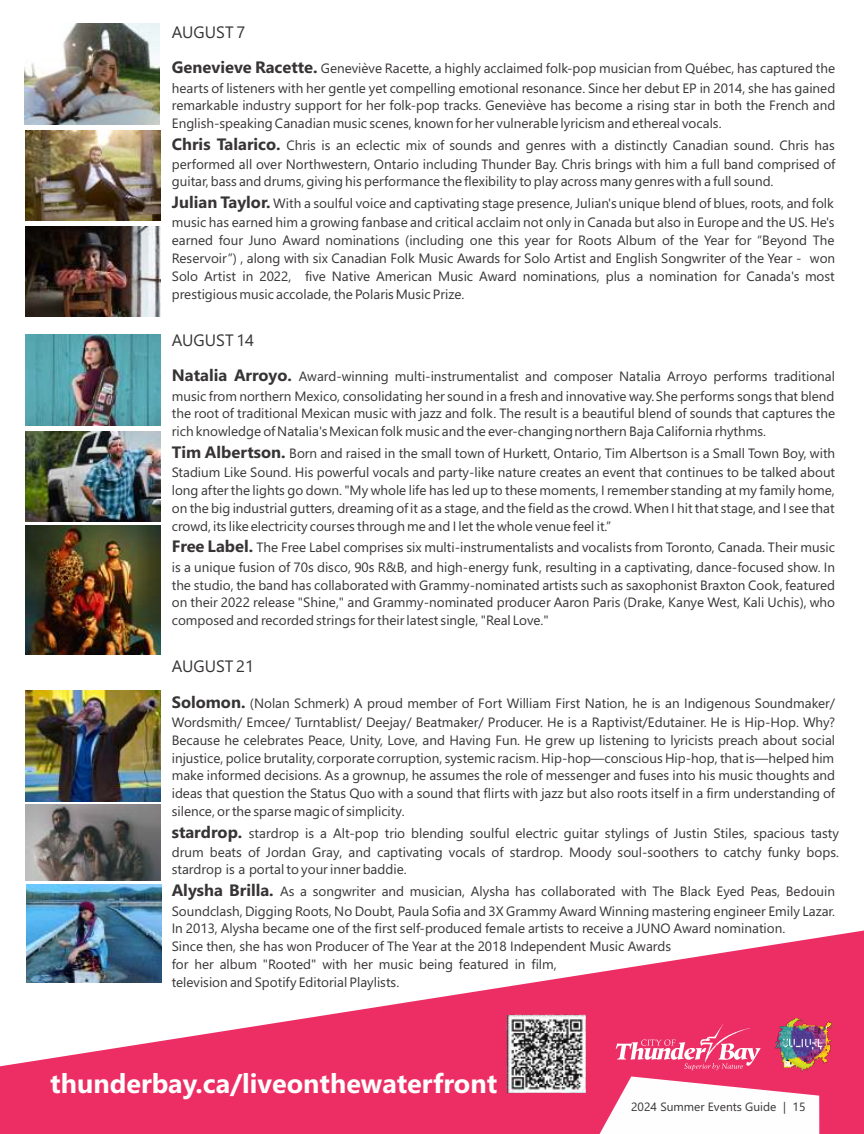
<style>
.page{position:relative;width:864px;height:1134px;background:#fff}
.page>*{position:absolute;margin:0;border:0;box-sizing:border-box;transform-origin:0 0}
.t1{font:700 27px "Nirmala UI";color:#fefefe}
.t2{font:16.5px "Nirmala UI";color:#373435}
.t3{font:13.5px/17.9px "Nirmala UI";color:#373435}
.t4{font:12px "Nirmala UI";color:#373435}
.s1{font-weight:700;font-size:16.5px}
</style>
<div class="page">
<img style="left:26px;top:130px;width:135px;height:90px">
<img style="left:26px;top:227px;width:135px;height:90px">
<img style="left:26px;top:525px;width:135px;height:129px">
<img style="left:26px;top:431px;width:135px;height:90px">
<img style="left:25px;top:24px;width:135px;height:101px">
<img style="left:26px;top:334px;width:135px;height:92px">
<img style="left:26px;top:804px;width:135px;height:76px">
<img style="left:26px;top:691px;width:135px;height:110px">
<svg style="left:0;top:928px;width:864px;height:206px;fill:#ed2e64"></svg>
<svg style="left:616px;top:1024px;width:145px;height:46px;background:#f05581"></svg>
<svg style="left:591px;top:1076px;width:228px;height:58px"></svg>
<img style="left:773px;top:1011px;width:61px;height:64px">
<img style="left:499px;top:1007px;width:95px;height:95px">
<img style="left:26px;top:884px;width:135px;height:98px">
<p class="t2" style="left:172px;top:26px;width:75px">AUGUST 7</p>
<p class="t3" style="left:172px;top:60px;width:665px;line-height:19.2px"><span class="s1">Genevieve Racette.</span> Geneviève Racette, a highly acclaimed folk-pop musician from Québec, has captured the hearts of listeners with her gentle yet compelling emotional resonance. Since her debut EP in 2014, she has gained</p>
<p class="t3" style="left:172px;top:98px;width:665px">remarkable industry support for her folk-pop tracks. Geneviève has become a rising star in both the French and<br>English-speaking Canadian music scenes, known for her vulnerable lyricism and ethereal vocals.</p>
<p class="t3" style="left:172px;top:137px;width:665px;line-height:19px"><span class="s1">Chris Talarico.</span> Chris is an eclectic mix of sounds and genres with a distinctly Canadian sound. Chris has performed all over Northwestern, Ontario including Thunder Bay. Chris brings with him a full band comprised of</p>
<p class="t3" style="left:172px;top:172px;width:664px;line-height:21.6px">guitar, bass and drums, giving his performance the flexibility to play across many genres with a full sound.<br><span class="s1">Julian Taylor.</span> With a soulful voice and captivating stage presence, Julian's unique blend of blues, roots, and folk</p>
<p class="t3" style="left:172px;top:215px;width:665px;text-align:justify">music has earned him a growing fanbase and critical acclaim not only in Canada but also in Europe and the US. He's earned four Juno Award nominations (including one this year for Roots Album of the Year for “Beyond The Reservoir”) , along with six Canadian Folk Music Awards for Solo Artist and English Songwriter of the Year - won Solo Artist in 2022, five Native American Music Award nominations, plus a nomination for Canada's most prestigious music accolade, the PolarisMusic Prize.</p>
<p class="t2" style="left:172px;top:334px;width:84px">AUGUST 14</p>
<p class="t3" style="left:172px;top:368px;width:665px;line-height:19.2px"><span class="s1">Natalia Arroyo.</span> Award-winning multi-instrumentalist and composer Natalia Arroyo performs traditional music from northern Mexico, consolidating her sound in a fresh and innovative way.She performs songs that blend</p>
<p class="t3" style="left:172px;top:406px;width:665px">the root of traditional Mexican music with jazz and folk. The result is a beautiful blend of sounds that captures the rich knowledge of Natalia'sMexican folk music and the ever-changingnorthern Baja California rhythms.</p>
<p class="t3" style="left:172px;top:445px;width:665px;line-height:19.4px"><span class="s1">Tim Albertson.</span> Born and raised in the small town of Hurkett, Ontario, Tim Albertson is a Small Town Boy, with<br>Stadium Like Sound. His powerful vocals and party-like nature creates an event that continues to be talked about</p>
<p class="t3" style="left:172px;top:483px;width:665px;text-align:justify">long after the lights go down. "My whole life has led up to these moments, I remember standing at my family home, on the big industrial gutters, dreaming ofit as a stage, and the field as the crowd.When I hit that stage, and I see that crowd, its like electricity courses through me and I let the whole venue feel it.”</p>
<p class="t3" style="left:172px;top:539px;width:665px;line-height:19.4px"><span class="s1">Free Label.</span> The Free Label comprises six multi-instrumentalists and vocalists from Toronto, Canada. Their music is a unique fusion of 70s disco, 90s R&amp;B, and high-energy funk, resulting in a captivating, dance-focused show. In</p>
<p class="t3" style="left:172px;top:577px;width:665px;text-align:justify">the studio, the band has collaborated with Grammy-nominated artists such as saxophonist Braxton Cook, featured on their 2022 release "Shine," and Grammy-nominated producer Aaron Paris (Drake, Kanye West, Kali Uchis), who composed and recorded strings for their latest single, "Real Love."</p>
<p class="t2" style="left:172px;top:660px;width:84px">AUGUST 21</p>
<p class="t3" style="left:172px;top:694px;width:665px;line-height:19.4px"><span class="s1">Solomon.</span> (Nolan Schmerk) A proud member of Fort William First Nation, he is an Indigenous Soundmaker/<br>Wordsmith/ Emcee/ Turntablist/ Deejay/ Beatmaker/ Producer. He is a Raptivist/Edutainer. He is Hip-Hop. Why?</p>
<p class="t3" style="left:172px;top:732px;width:665px;text-align:justify">Because he celebrates Peace, Unity, Love, and Having Fun. He grew up listening to lyricists preach about social injustice, police brutality,corporate corruption, systemic racism. Hip-hop—conscious Hip-hop, that is—helped him make informed decisions. As a grownup, he assumes the role of messenger and fuses into his music thoughts and ideas that question the Status Quo with a sound that flirts with jazz but also roots itself in a firm understanding of silence, or the sparse magic of simplicity.</p>
<p class="t3" style="left:172px;top:822px;width:669px;line-height:19px"><span class="s1">stardrop.</span> stardrop is a Alt-pop trio blending soulful electric guitar stylings of Justin Stiles, spacious tasty drum beats of Jordan Gray, and captivating vocals of stardrop. Moody soul-soothers to catchy funky bops.</p>
<p class="t3" style="left:172px;top:858px;width:665px;line-height:21.9px">stardrop is a portal to your inner baddie.<br><span class="s1">Alysha Brilla.</span> As a songwriter and musician, Alysha has collaborated with The Black Eyed Peas, Bedouin</p>
<p class="t3" style="left:172px;top:903px;width:665px">Soundclash, Digging Roots, No Doubt, Paula Sofia and 3X Grammy Award Winning mastering engineer Emily Lazar.</p>
<p class="t3" style="left:172px;top:921px;width:615px">In 2013, Alysha became one of the first self-produced female artists to receive a JUNO Award nomination.<br>Since then, she has won Producer of The Year at the 2018 Independent Music Awards<br>for her album "Rooted" with her music being featured in film,<br>television and Spotify Editorial Playlists.</p>
<p class="t1" style="left:50px;top:1073px;width:448px">thunderbay.ca/liveonthewaterfront</p>
<p class="t4" style="left:631px;top:1102px;width:176px">2024 Summer Events Guide | 15</p>
</div>
